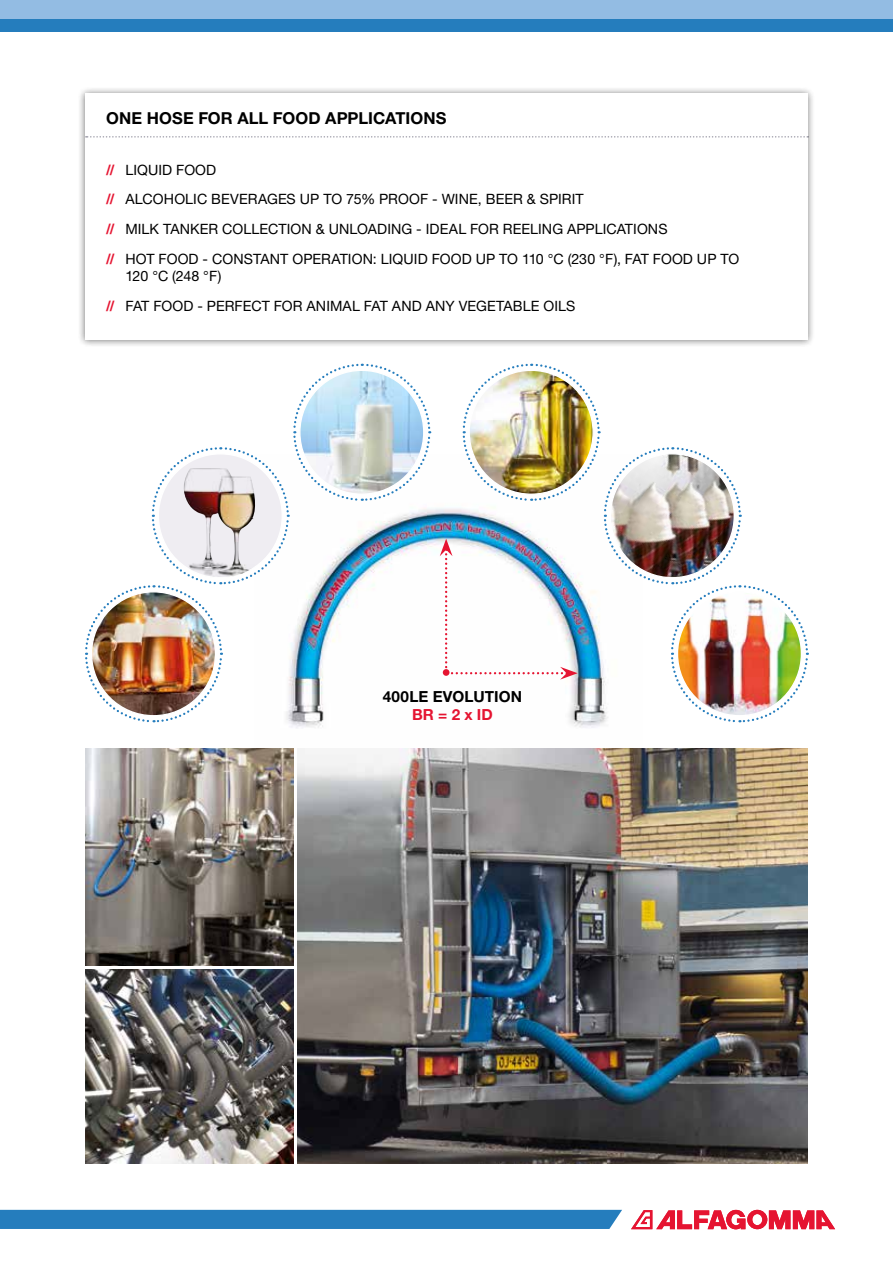
<style>
.page{position:relative;width:893px;height:1263px;background:#fff}
.page>*{position:absolute;margin:0;border:0;box-sizing:border-box;transform-origin:0 0}
.t1{font:700 16.5px "Helvetica Neue LT Std";letter-spacing:.005em;color:#000}
.t2{font:700 15.3px "Helvetica Neue LT Std";letter-spacing:.01em;color:#000}
.t3{font:700 15.3px "Helvetica Neue LT Std";color:#e51431}
.t4{font:14.25px/29.8px "Helvetica Neue LT Std";letter-spacing:.005em;color:#000}
.s1{font-weight:700;font-stretch:condensed;color:#e51431}
</style>
<div class="page">
<img style="left:290px;top:508px;width:314px;height:251px">
<div style="left:77px;top:86px;width:738px;height:262px;background:#000;opacity:.55"></div>
<div style="left:85px;top:94px;width:723px;height:246px;background:#fff"></div>
<img style="left:298px;top:748px;width:510px;height:415px">
<img style="left:85px;top:748px;width:208px;height:217px">
<img style="left:85px;top:969px;width:208px;height:194px">
<div style="left:0;top:0;width:893px;height:19px;background:#93bce3"></div>
<div style="left:0;top:19px;width:893px;height:13px;background:#257dbd"></div>
<svg style="left:631px;top:1210px;width:204px;height:19px"></svg>
<div style="left:0;top:1210px;width:622px;height:19px;background:#257dbd"></div>
<svg style="left:85px;top:363px;width:347px;height:360px"></svg>
<img style="left:92px;top:592px;width:123px;height:124px;border-radius:62px">
<img style="left:440px;top:363px;width:369px;height:360px">
<svg style="left:86px;top:136px;width:722px;height:2px"></svg>
<p class="t1" style="left:106px;top:108px;width:342px">ONE HOSE FOR ALL FOOD APPLICATIONS</p>
<p class="t4" style="left:106px;top:154px;width:634px"><span class="s1">//</span> LIQUID FOOD<br><span class="s1">//</span> ALCOHOLIC BEVERAGES UP TO 75% PROOF - WINE, BEER &amp; SPIRIT<br><span class="s1">//</span> MILK TANKER COLLECTION &amp; UNLOADING - IDEAL FOR REELING APPLICATIONS<br><span class="s1">//</span> HOT FOOD - CONSTANT OPERATION: LIQUID FOOD UP TO 110 °C (230 °F), FAT FOOD UP TO</p>
<p class="t4" style="left:106px;top:261px;width:471px;text-indent:19px">120 °C (248 °F)<br><span class="s1">//</span> FAT FOOD - PERFECT FOR ANIMAL FAT AND ANY VEGETABLE OILS</p>
<p class="t2" style="left:383px;top:687px;width:141px">400LE EVOLUTION</p>
<p class="t3" style="left:412px;top:705px;width:82px">BR = 2 x ID</p>
</div>
